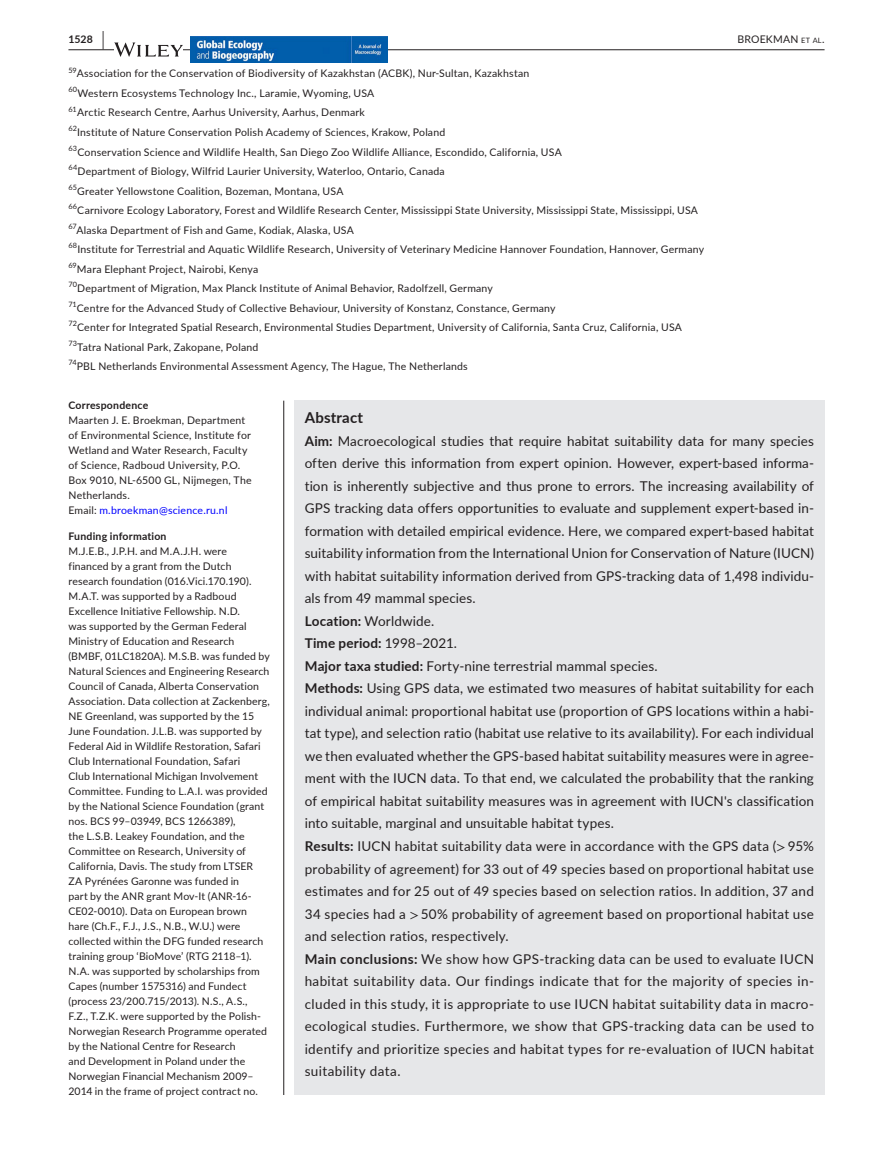
<style>
.page{position:relative;width:893px;height:1174px;background:#fff}
.page>*{position:absolute;margin:0;border:0;box-sizing:border-box;transform-origin:0 0}
.t1{font:700 15px "Lato";letter-spacing:.015em;color:#231f20}
.t2{font:13.5px/22.5px "Lato";letter-spacing:.01em;color:#231f20}
.t3{font:10.5px/15px "Lato";letter-spacing:.015em;color:#231f20}
.t4{font:700 10.5px "Lato";letter-spacing:.02em;color:#231f20}
.t5{font:10.5px "Lato";letter-spacing:.02em;color:#231f20}
.s1{font-size:19.5px}
.s2{font-size:7.35px}
.s3{color:#00f}
.s4{font-weight:700}
.s5{font-family:"STIX"}
</style>
<div class="page">
<hr style="left:68px;top:49px;width:756px;height:1px;background:#231f20">
<svg style="left:114px;top:42px;width:69px;height:15px"></svg>
<img style="left:191px;top:37px;width:196px;height:26px">
<div style="left:294px;top:400px;width:530px;height:695px;background:#e6e7e9"></div>
<hr style="left:283px;top:401px;width:1px;height:694px;background:#231f20">
<p class="t4" style="left:68px;top:31px;width:37px">1528 <span class="s1">|</span></p>
<p class="t5" style="left:737px;top:31px;width:88px">BROEKMAN <span class="s2">et al</span>.</p>
<p class="t3" style="left:68px;top:63px;width:637px;line-height:19.5px"><sup>59</sup>Association for the Conservation of Biodiversity of Kazakhstan (ACBK), Nur-Sultan, Kazakhstan<br><sup>60</sup>Western Ecosystems Technology Inc., Laramie, Wyoming, USA<br><sup>61</sup>Arctic Research Centre, Aarhus University, Aarhus, Denmark<br><sup>62</sup>Institute of Nature Conservation Polish Academy of Sciences, Krakow, Poland<br><sup>63</sup>Conservation Science and Wildlife Health, San Diego Zoo Wildlife Alliance, Escondido, California, USA<br><sup>64</sup>Department of Biology, Wilfrid Laurier University, Waterloo, Ontario, Canada<br><sup>65</sup>Greater Yellowstone Coalition, Bozeman, Montana, USA<br><sup>66</sup>Carnivore Ecology Laboratory, Forest and Wildlife Research Center, Mississippi State University, Mississippi State, Mississippi, USA <sup>67</sup>Alaska Department of Fish and Game, Kodiak, Alaska, USA<br><sup>68</sup>Institute for Terrestrial and Aquatic Wildlife Research, University of Veterinary Medicine Hannover Foundation, Hannover, Germany <sup>69</sup>Mara Elephant Project, Nairobi, Kenya<br><sup>70</sup>Department of Migration, Max Planck Institute of Animal Behavior, Radolfzell, Germany<br><sup>71</sup>Centre for the Advanced Study of Collective Behaviour, University of Konstanz, Constance, Germany<br><sup>72</sup>Center for Integrated Spatial Research, Environmental Studies Department, University of California, Santa Cruz, California, USA <sup>73</sup>Tatra National Park, Zakopane, Poland<br><sup>74</sup>PBL Netherlands Environmental Assessment Agency, The Hague, The Netherlands</p>
<p class="t4" style="left:68px;top:397px;width:81px">Correspondence</p>
<p class="t3" style="left:68px;top:412px;width:185px">Maarten J. E. Broekman, Department of Environmental Science, Institute for Wetland and Water Research, Faculty of Science, Radboud University, P.O.<br>Box 9010, NL-6500 GL, Nijmegen, The Netherlands.<br>Email: <span class="s3">m.broekman@science.ru.nl</span></p>
<p class="t4" style="left:68px;top:528px;width:100px">Funding information</p>
<p class="t3" style="left:68px;top:543px;width:203px">M.J.E.B., J.P.H. and M.A.J.H. were financed by a grant from the Dutch research foundation (016.Vici.170.190).<br>M.A.T. was supported by a Radboud Excellence Initiative Fellowship. N.D.<br>was supported by the German Federal Ministry of Education and Research (BMBF, 01LC1820A). M.S.B. was funded by Natural Sciences and Engineering Research Council of Canada, Alberta Conservation Association. Data collection at Zackenberg, NE Greenland, was supported by the 15<br>June Foundation. J.L.B. was supported by Federal Aid in Wildlife Restoration, Safari Club International Foundation, Safari<br>Club International Michigan Involvement Committee. Funding to L.A.I. was provided by the National Science Foundation (grant nos. BCS 99–03949, BCS 1266389),<br>the L.S.B. Leakey Foundation, and the Committee on Research, University of California, Davis. The study from LTSER<br>ZA Pyrénées Garonne was funded in<br>part by the ANR grant Mov-It (ANR-16- CE02-0010). Data on European brown hare (Ch.F., F.J., J.S., N.B., W.U.) were collected within the DFG funded research training group ‘BioMove’ (RTG 2118–1).<br>N.A. was supported by scholarships from Capes (number 1575316) and Fundect (process 23/200.715/2013). N.S., A.S.,<br>F.Z., T.Z.K. were supported by the Polish-Norwegian Research Programme operated by the National Centre for Research<br>and Development in Poland under the Norwegian Financial Mechanism 2009– 2014 in the frame of project contract no.</p>
<h1 class="t1" style="left:305px;top:407px;width:60px">Abstract</h1>
<p class="t2" style="left:305px;top:429px;width:511px"><span class="s4">Aim:</span> Macroecological studies that require habitat suitability data for many species often derive this information from expert opinion. However, expert-based informa&shy;tion is inherently subjective and thus prone to errors. The increasing availability of GPS tracking data offers opportunities to evaluate and supplement expert-based in&shy;formation with detailed empirical evidence. Here, we compared expert-based habitat suitability information from the International Union for Conservation of Nature (IUCN) with habitat suitability information derived from GPS-tracking data of 1,498 individu&shy;als from 49 mammal species.<br><span class="s4">Location:</span> Worldwide.<br><span class="s4">Time period:</span> 1998–2021.<br><span class="s4">Major taxa studied:</span> Forty-nine terrestrial mammal species.<br><span class="s4">Methods:</span> Using GPS data, we estimated two measures of habitat suitability for each individual animal: proportional habitat use (proportion of GPS locations within a habi&shy;tat type), and selection ratio (habitat use relative to its availability). For each individual we then evaluated whether the GPS-based habitat suitability measures were in agree&shy;ment with the IUCN data. To that end, we calculated the probability that the ranking of empirical habitat suitability measures was in agreement with IUCN's classification into suitable, marginal and unsuitable habitat types.<br><span class="s4">Results:</span> IUCN habitat suitability data were in accordance with the GPS data (<span class="s5">&gt;</span> 95% probability of agreement) for 33 out of 49 species based on proportional habitat use estimates and for 25 out of 49 species based on selection ratios. In addition, 37 and 34 species had a <span class="s5">&gt;</span> 50% probability of agreement based on proportional habitat use and selection ratios, respectively.<br><span class="s4">Main conclusions:</span> We show how GPS-tracking data can be used to evaluate IUCN habitat suitability data. Our findings indicate that for the majority of species in&shy;cluded in this study, it is appropriate to use IUCN habitat suitability data in macro&shy;ecological studies. Furthermore, we show that GPS-tracking data can be used to identify and prioritize species and habitat types for re-evaluation of IUCN habitat suitability data.</p>
</div>
